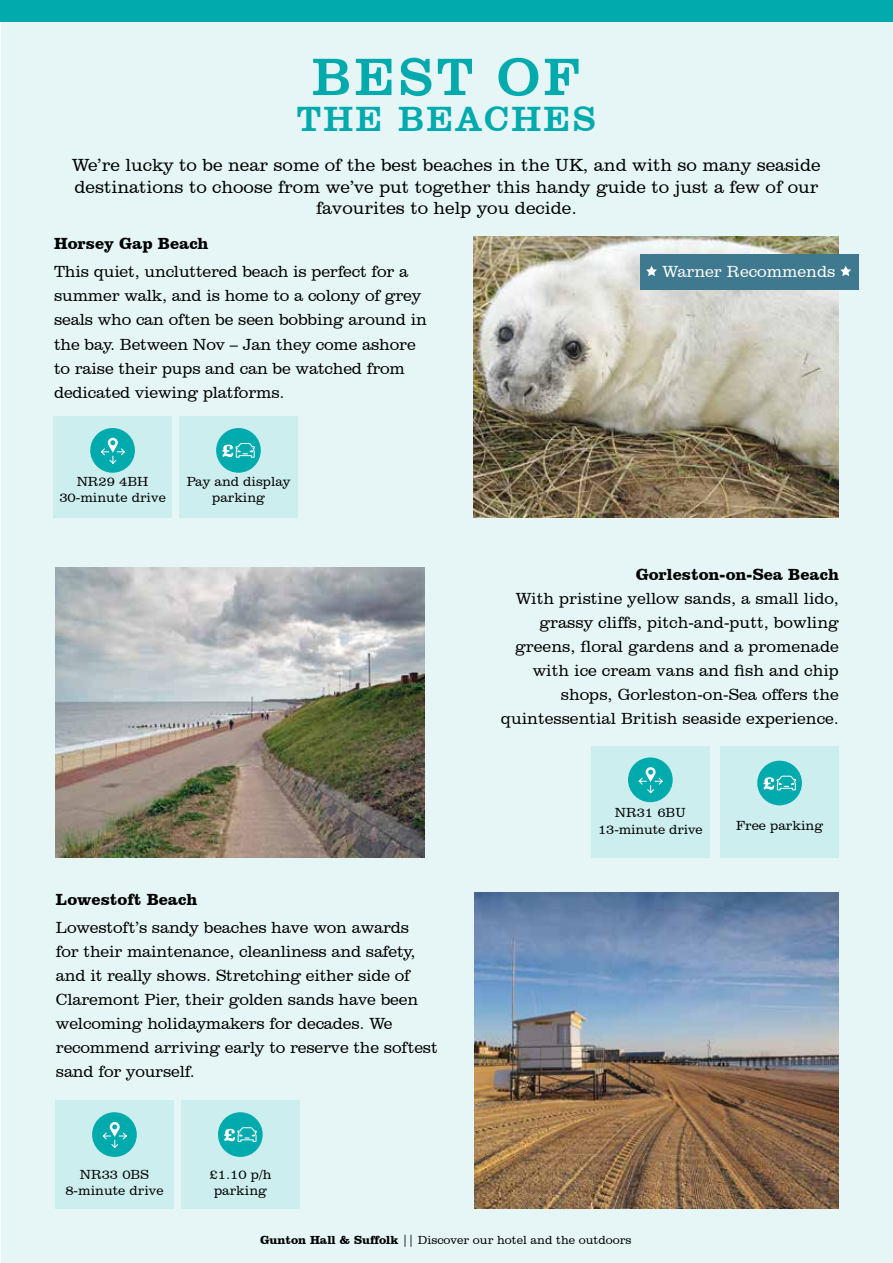
<style>
.page{position:relative;width:893px;height:1263px;background:#fff}
.page>*{position:absolute;margin:0;border:0;box-sizing:border-box;transform-origin:0 0}
.t1{font:54px "Clarendon BT";letter-spacing:.06em;color:#00aaad}
.t2{font:36px "Clarendon BT";letter-spacing:.06em;color:#00aaad}
.t3{font:300 18px/21.6px "Clarendon BT";color:#000;text-align:center}
.t4{font:300 16.5px/24px "Clarendon BT";letter-spacing:-.01em;color:#000}
.t5{font:700 16.5px "Clarendon BT";color:#000}
.t6{font:300 16.5px "Clarendon BT";color:#fff}
.t7{font:300 13.5px/16.2px "Clarendon BT";color:#000;text-align:center}
.t8{font:300 12px "Clarendon BT";color:#000}
.s1{font-weight:700}
</style>
<div class="page">
<div style="left:1px;top:0;width:892px;height:1263px;background:#e6f6f6"></div>
<img style="left:55px;top:567px;width:369px;height:291px">
<div style="left:1px;top:0;width:892px;height:21px;background:#00aaad"></div>
<div style="left:720px;top:747px;width:119px;height:111px;background:#cceeef"></div>
<div style="left:591px;top:747px;width:119px;height:111px;background:#cceeef"></div>
<div style="left:628px;top:757px;width:45px;height:45px;background:#00aaad;border-radius:50%"></div>
<svg style="left:638px;top:767px;width:25px;height:27px"></svg>
<div style="left:757px;top:761px;width:45px;height:44px;background:#00aaad;border-radius:50%"></div>
<svg style="left:763px;top:776px;width:34px;height:15px"></svg>
<div style="left:53px;top:416px;width:119px;height:102px;background:#cceeef"></div>
<div style="left:179px;top:416px;width:119px;height:102px;background:#cceeef"></div>
<div style="left:90px;top:428px;width:45px;height:45px;background:#00aaad;border-radius:50%"></div>
<svg style="left:101px;top:438px;width:24px;height:26px"></svg>
<div style="left:216px;top:428px;width:45px;height:45px;background:#00aaad;border-radius:50%"></div>
<svg style="left:222px;top:443px;width:33px;height:15px"></svg>
<img style="left:473px;top:237px;width:366px;height:281px">
<div style="left:55px;top:1100px;width:119px;height:109px;background:#cceeef"></div>
<div style="left:181px;top:1100px;width:119px;height:109px;background:#cceeef"></div>
<div style="left:92px;top:1112px;width:45px;height:45px;background:#00aaad;border-radius:50%"></div>
<svg style="left:102px;top:1122px;width:25px;height:26px"></svg>
<div style="left:218px;top:1112px;width:45px;height:45px;background:#00aaad;border-radius:50%"></div>
<svg style="left:224px;top:1127px;width:33px;height:15px"></svg>
<img style="left:475px;top:892px;width:364px;height:317px">
<div style="left:640px;top:254px;width:218px;height:35px;background:#3f798f"></div>
<svg style="left:646px;top:266px;width:11px;height:10px"></svg>
<svg style="left:840px;top:266px;width:11px;height:10px"></svg>
<h1 class="t1" style="left:312px;top:43px;width:271px">BEST OF</h1>
<h2 class="t2" style="left:297px;top:96px;width:301px">THE BEACHES</h2>
<p class="t3" style="left:72px;top:154px;width:750px">We’re lucky to be near some of the best beaches in the UK, and with so many seaside destinations to choose from we’ve put together this handy guide to just a few of our favourites to help you decide.</p>
<p class="t5" style="left:54px;top:233px;width:156px">Horsey Gap Beach</p>
<p class="t4" style="left:54px;top:260px;width:374px">This quiet, uncluttered beach is perfect for a summer walk, and is home to a colony of grey seals who can often be seen bobbing around in the bay. Between Nov – Jan they come ashore to raise their pups and can be watched from dedicated viewing platforms.</p>
<p class="t7" style="left:59px;top:473px;width:108px">NR29 4BH<br>30-minute drive</p>
<p class="t7" style="left:187px;top:473px;width:105px">Pay and display parking</p>
<p class="t5" style="left:56px;top:889px;width:143px">Lowestoft Beach</p>
<p class="t4" style="left:56px;top:915px;width:383px">Lowestoft’s sandy beaches have won awards<br>for their maintenance, cleanliness and safety, and it really shows. Stretching either side of Claremont Pier, their golden sands have been welcoming holidaymakers for decades. We recommend arriving early to reserve the softest sand for yourself.</p>
<p class="t7" style="left:65px;top:1166px;width:100px">NR33 0BS<br>8-minute drive</p>
<p class="t7" style="left:209px;top:1166px;width:64px">£1.10 p/h parking</p>
<p class="t6" style="left:663px;top:261px;width:174px">Warner Recommends</p>
<p class="t5" style="left:636px;top:564px;width:205px">Gorleston-on-Sea Beach</p>
<p class="t4" style="left:501px;top:586px;width:340px;text-align:right">With pristine yellow sands, a small lido, grassy cliffs, pitch-and-putt, bowling greens, floral gardens and a promenade with ice cream vans and fish and chip shops, Gorleston-on-Sea offers the quintessential British seaside experience.</p>
<p class="t7" style="left:598px;top:804px;width:106px">NR31 6BU<br>13-minute drive</p>
<p class="t7" style="left:736px;top:817px;width:89px">Free parking</p>
<p class="t8" style="left:260px;top:1232px;width:373px"><span class="s1">Gunton Hall &amp; Suffolk</span> || Discover our hotel and the outdoors</p>
</div>
